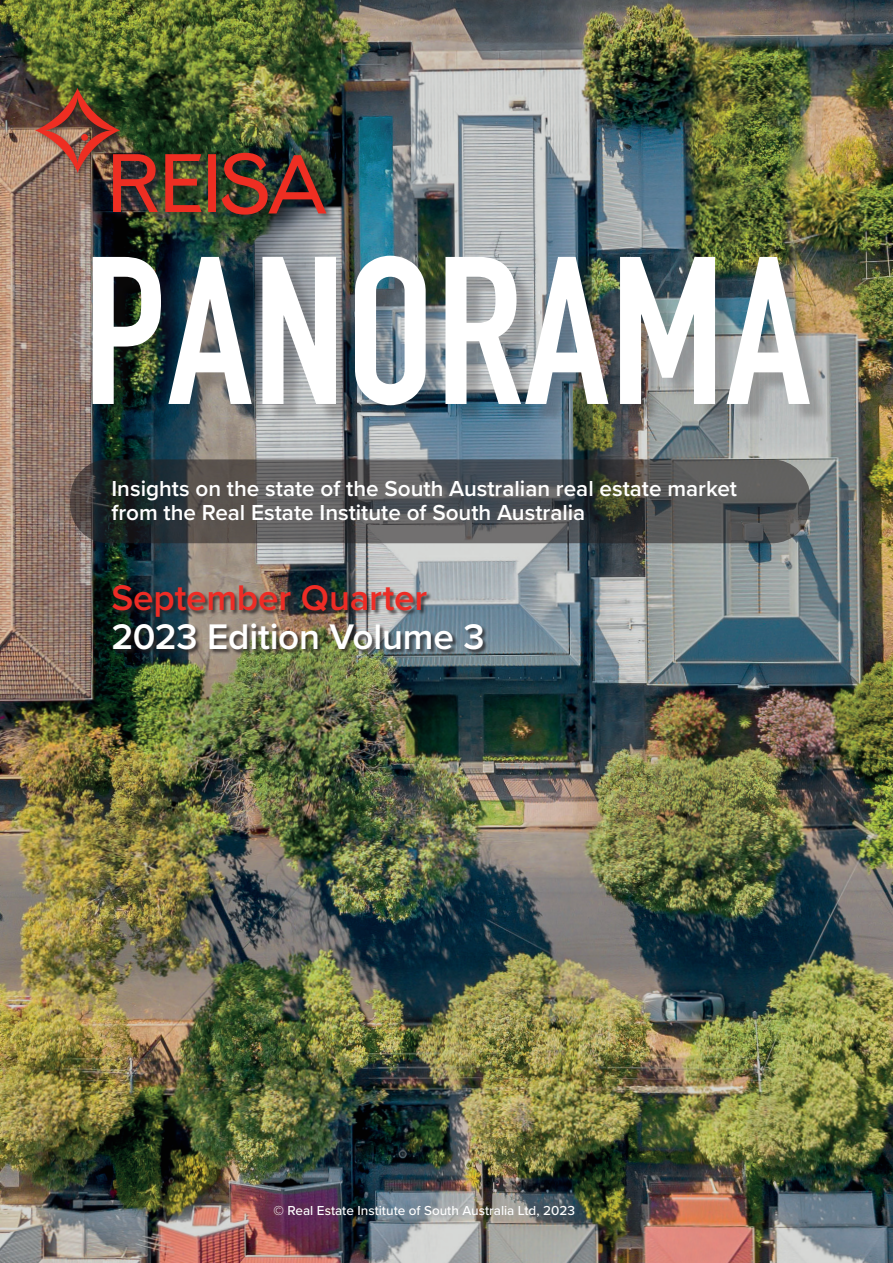
<style>
.page{position:relative;width:893px;height:1263px;background:#fff}
.page>*{position:absolute;margin:0;border:0;box-sizing:border-box;transform-origin:0 0}
.t1{font:700 206.55px "DIN Condensed";color:#fff}
.t2{font:600 36.9px "Proxima Nova";letter-spacing:-.005em;color:#fff}
.t3{font:600 36.9px "Proxima Nova";letter-spacing:-.005em;color:#ee2c25}
.t4{font:600 22.5px/24px "Proxima Nova";color:#fff}
.t5{font:500 13.5px "Proxima Nova";color:#fff}
</style>
<div class="page">
<img style="left:0;top:0;width:893px;height:1263px">
<div style="left:112px;top:585px;width:376px;height:70px;background:#231f20;opacity:.75"></div>
<svg style="left:70px;top:459px;width:740px;height:84px;background:#4d4f50"></svg>
<div style="left:33px;top:86px;width:302px;height:137px;background:#231f20;opacity:.55"></div>
<img style="left:35px;top:88px;width:123px;height:124px">
<svg style="left:165px;top:154px;width:37px;height:58px;background:#8c3d26"></svg>
<svg style="left:208px;top:154px;width:8px;height:58px"></svg>
<img style="left:222px;top:153px;width:104px;height:62px">
<div style="left:98px;top:262px;width:730px;height:162px;background:#231f20;opacity:.23"></div>
<h1 class="t1" style="left:83px;top:193px;width:729px">P A N O R A M A</h1>
<p class="t4" style="left:111px;top:476px;width:627px">Insights on the state of the South Australian real estate market from the Real Estate Institute of South Australia</p>
<h2 class="t3" style="left:111px;top:570px;width:317px">September Quarter</h2>
<h2 class="t2" style="left:111px;top:609px;width:375px">2023 Edition Volume 3</h2>
<p class="t5" style="left:274px;top:1200px;width:303px">© Real Estate Institute of South Australia Ltd, 2023</p>
</div>
